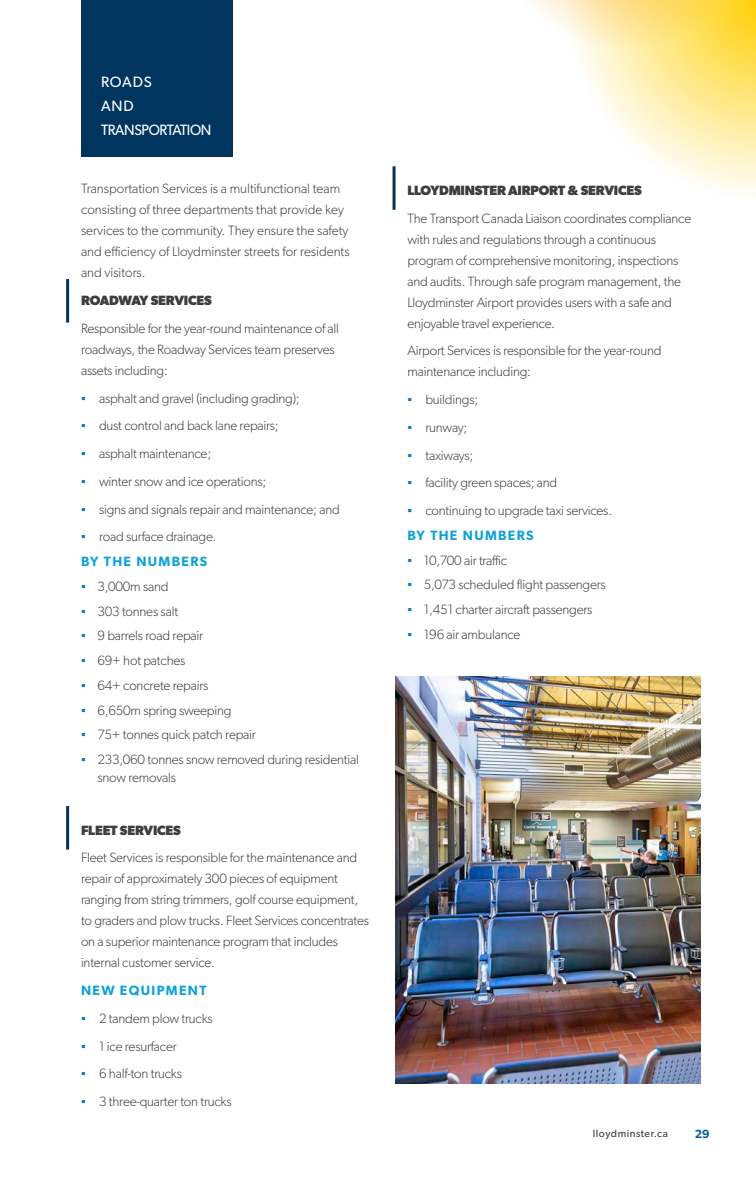
<style>
.page{position:relative;width:756px;height:1188px;background:#fff}
.page>*{position:absolute;margin:0;border:0;box-sizing:border-box;transform-origin:0 0}
.t1{font:15px/24px "Gibson";letter-spacing:-.025em;color:#fff}
.t2{font:300 13.5px/21px "Gibson";letter-spacing:-.015em;color:#3e3e3f}
.t3{font:700 13.5px "Gibson";letter-spacing:-.015em;color:#3e3e3f}
.t4{font:600 13.5px "Gibson";letter-spacing:.1em;color:#0ba1dc}
.t5{font:600 12px "Gibson";color:#015f9c}
.t6{font:10.5px "Gibson";letter-spacing:.05em;color:#3e3e3f}
.s1{font-family:"Arial";font-weight:400;color:#0078bf}
</style>
<div class="page">
<svg style="left:580px;top:0;width:176px;height:193px"></svg>
<svg style="left:530px;top:0;width:225px;height:49px"></svg>
<div style="left:81px;top:0;width:151px;height:157px;background:#003560"></div>
<hr style="left:66px;top:279px;width:3px;height:44px;background:#003560">
<hr style="left:393px;top:166px;width:3px;height:44px;background:#003560">
<hr style="left:66px;top:806px;width:3px;height:44px;background:#003560">
<img style="left:396px;top:677px;width:304px;height:406px">
<p class="t1" style="left:101px;top:70px;width:112px">ROADS<br>AND<br>TRANSPORTATION</p>
<p class="t2" style="left:81px;top:178px;width:270px">Transportation Services is a multifunctional team consisting of three departments that provide key services to the community. They ensure the safety and efficiency of Lloydminster streets for residents and visitors.</p>
<p class="t3" style="left:81px;top:292px;width:132px">ROADWAY SERVICES</p>
<p class="t2" style="left:81px;top:318px;width:260px">Responsible for the year-round maintenance of all roadways, the Roadway Services team preserves assets including:</p>
<p class="t2" style="left:81px;top:387px;width:220px"><span class="s1">▪</span> asphalt and gravel (including grading);</p>
<p class="t2" style="left:81px;top:415px;width:199px"><span class="s1">▪</span> dust control and back lane repairs;</p>
<p class="t2" style="left:81px;top:443px;width:132px"><span class="s1">▪</span> asphalt maintenance;</p>
<p class="t2" style="left:81px;top:471px;width:187px"><span class="s1">▪</span> winter snow and ice operations;</p>
<p class="t2" style="left:81px;top:498px;width:260px"><span class="s1">▪</span> signs and signals repair and maintenance; and</p>
<p class="t2" style="left:81px;top:526px;width:137px"><span class="s1">▪</span> road surface drainage.</p>
<p class="t4" style="left:81px;top:553px;width:128px">BY THE NUMBERS</p>
<p class="t2" style="left:81px;top:576px;width:89px"><span class="s1">▪</span> 3,000m sand</p>
<p class="t2" style="left:81px;top:600px;width:99px"><span class="s1">▪</span> 303 tonnes salt</p>
<p class="t2" style="left:81px;top:625px;width:124px"><span class="s1">▪</span> 9 barrels road repair</p>
<p class="t2" style="left:81px;top:650px;width:106px"><span class="s1">▪</span> 69+ hot patches</p>
<p class="t2" style="left:81px;top:675px;width:129px"><span class="s1">▪</span> 64+ concrete repairs</p>
<p class="t2" style="left:81px;top:699px;width:152px"><span class="s1">▪</span> 6,650m spring sweeping</p>
<p class="t2" style="left:81px;top:724px;width:176px"><span class="s1">▪</span> 75+ tonnes quick patch repair</p>
<p class="t2" style="left:98px;top:750px;width:263px;line-height:18px;text-indent:-16px"><span class="s1">▪</span> 233,060 tonnes snow removed during residential snow removals</p>
<p class="t3" style="left:81px;top:822px;width:101px">FLEET SERVICES</p>
<p class="t2" style="left:81px;top:847px;width:290px">Fleet Services is responsible for the maintenance and repair of approximately 300 pieces of equipment ranging from string trimmers, golf course equipment, to graders and plow trucks. Fleet Services concentrates on a superior maintenance program that includes internal customer service.</p>
<p class="t4" style="left:81px;top:982px;width:127px">NEW EQUIPMENT</p>
<p class="t2" style="left:81px;top:1008px;width:133px"><span class="s1">▪</span> 2 tandem plow trucks</p>
<p class="t2" style="left:81px;top:1035px;width:97px"><span class="s1">▪</span> 1 ice resurfacer</p>
<p class="t2" style="left:81px;top:1063px;width:103px"><span class="s1">▪</span> 6 half-ton trucks</p>
<p class="t2" style="left:81px;top:1091px;width:152px"><span class="s1">▪</span> 3 three-quarter ton trucks</p>
<p class="t3" style="left:407px;top:182px;width:236px">LLOYDMINSTER AIRPORT &amp; SERVICES</p>
<p class="t2" style="left:407px;top:207px;width:285px">The Transport Canada Liaison coordinates compliance with rules and regulations through a continuous program of comprehensive monitoring, inspections and audits. Through safe program management, the Lloydminster Airport provides users with a safe and enjoyable travel experience.</p>
<p class="t2" style="left:407px;top:340px;width:256px">Airport Services is responsible for the year-round maintenance including:</p>
<p class="t2" style="left:407px;top:389px;width:72px"><span class="s1">▪</span> buildings;</p>
<p class="t2" style="left:407px;top:417px;width:61px"><span class="s1">▪</span> runway;</p>
<p class="t2" style="left:407px;top:444px;width:67px"><span class="s1">▪</span> taxiways;</p>
<p class="t2" style="left:407px;top:472px;width:151px"><span class="s1">▪</span> facility green spaces; and</p>
<p class="t2" style="left:407px;top:500px;width:206px"><span class="s1">▪</span> continuing to upgrade taxi services.</p>
<p class="t4" style="left:407px;top:527px;width:128px">BY THE NUMBERS</p>
<p class="t2" style="left:407px;top:549px;width:101px"><span class="s1">▪</span> 10,700 air traffic</p>
<p class="t2" style="left:407px;top:574px;width:200px"><span class="s1">▪</span> 5,073 scheduled flight passengers</p>
<p class="t2" style="left:407px;top:599px;width:186px"><span class="s1">▪</span> 1,451 charter aircraft passengers</p>
<p class="t2" style="left:407px;top:624px;width:115px"><span class="s1">▪</span> 196 air ambulance</p>
<p class="t6" style="left:593px;top:1127px;width:77px">lloydminster.ca</p>
<p class="t5" style="left:695px;top:1127px;width:16px">29</p>
</div>
